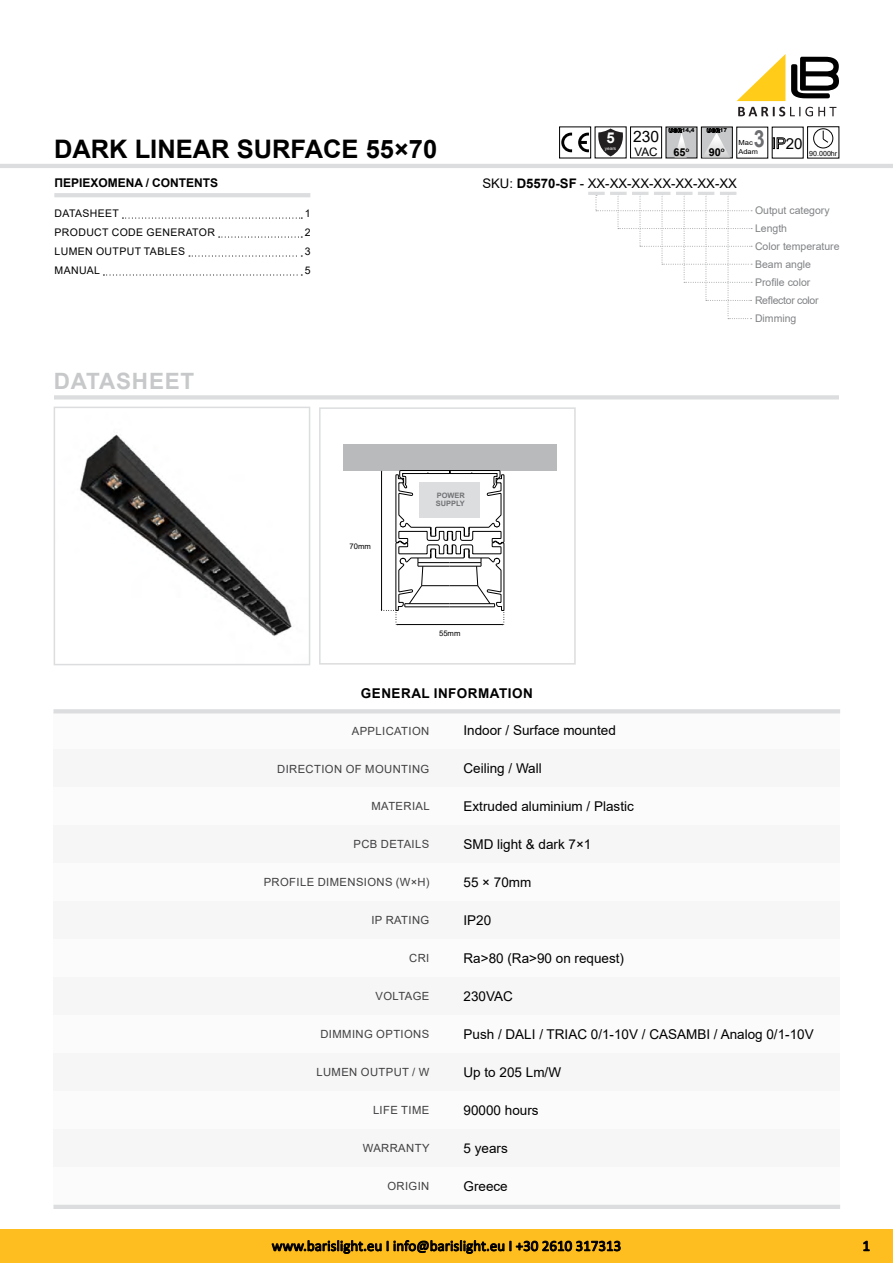
<style>
.page{position:relative;width:893px;height:1263px;background:#fff}
.page>*{position:absolute;margin:0;border:0;box-sizing:border-box;transform-origin:0 0}
.t1{font:700 25.5px "Arial";color:#000}
.t2{font:700 23.55px "Arial";color:#6d6e71;scale:.83 1}
.t3{font:700 22.5px "Arial";letter-spacing:.035em;color:#c7c8ca}
.t4{font:15.6px "Arial";color:#000}
.t5{font:15.15px "Arial";color:#000}
.t6{font:15px "Calibri";color:#000}
.t7{font:700 15px "Arial";color:#fff}
.t8{font:13.5px "Arial";color:#000}
.t9{font:700 13.5px "Arial";letter-spacing:.035em;color:#000}
.t10{font:13.2px "Arial";color:#000}
.t11{font:700 12px "Arial";color:#000}
.t12{font:11.7px "Arial";color:#000}
.t13{font:11.25px "Arial";letter-spacing:.035em;color:#414042}
.t14{font:700 10.95px "Arial";color:#000}
.t15{font:10.5px/18px "Arial";color:#808285}
.t16{font:10.5px "Arial";letter-spacing:.035em;color:#000}
.t17{font:7.65px "Arial";color:#000}
.t18{font:700 7.35px/7.9px "Arial";color:#717275}
.t19{font:7.05px "Arial";color:#000}
.t20{font:6.9px "Arial";color:#000;scale:1.09 1}
.t21{font:6.75px "Arial";color:#000;scale:1.09 1}
.t22{font:900 5.4px "Arial";color:#000}
.t23{font:4.65px "Arial";color:#fff}
.s1{color:#fff}
.s2{font-weight:700}
</style>
<div class="page">
<svg style="left:738px;top:107px;width:98px;height:9px"></svg>
<svg style="left:791px;top:57px;width:48px;height:41px"></svg>
<svg style="left:737px;top:54px;width:48px;height:47px"></svg>
<div style="left:0;top:1229px;width:893px;height:34px;background:#febe1f"></div>
<svg style="left:272px;top:1240px;width:109px;height:13px"></svg>
<svg style="left:394px;top:1240px;width:110px;height:13px"></svg>
<svg style="left:510px;top:1241px;width:110px;height:10px"></svg>
<hr style="left:0;top:164px;width:893px;height:4px;background:#dcddde">
<svg style="left:863px;top:1241px;width:6px;height:10px"></svg>
<div style="left:343px;top:444px;width:213px;height:26px;background:#b8babb"></div>
<svg style="left:381px;top:470px;width:124px;height:155px"></svg>
<hr style="left:405px;top:603px;width:45px;height:1px;background:#000">
<hr style="left:405px;top:607px;width:45px;height:1px;background:#000">
<div style="left:319px;top:407px;width:257px;height:258px;border:2px solid #dcddde"></div>
<svg style="left:122px;top:218px;width:180px;height:1px"></svg>
<svg style="left:219px;top:236px;width:83px;height:2px"></svg>
<svg style="left:189px;top:255px;width:113px;height:2px"></svg>
<svg style="left:103px;top:274px;width:199px;height:2px"></svg>
<hr style="left:54px;top:193px;width:256px;height:4px;background:#dcddde">
<hr style="left:54px;top:395px;width:785px;height:4px;background:#dcddde">
<svg style="left:595px;top:194px;width:157px;height:125px"></svg>
<hr style="left:588px;top:192px;width:17px;height:3px;background:#dcddde">
<hr style="left:610px;top:192px;width:17px;height:3px;background:#dcddde">
<hr style="left:632px;top:192px;width:16px;height:3px;background:#dcddde">
<hr style="left:654px;top:192px;width:16px;height:3px;background:#dcddde">
<hr style="left:676px;top:192px;width:16px;height:3px;background:#dcddde">
<hr style="left:698px;top:192px;width:16px;height:3px;background:#dcddde">
<hr style="left:720px;top:192px;width:16px;height:3px;background:#dcddde">
<div style="left:53px;top:711px;width:393px;height:38px;background:#fbfbfb"></div>
<div style="left:53px;top:787px;width:393px;height:38px;background:#fbfbfb"></div>
<div style="left:53px;top:863px;width:393px;height:38px;background:#fbfbfb"></div>
<div style="left:53px;top:825px;width:393px;height:38px;background:#f6f6f6"></div>
<div style="left:446px;top:711px;width:394px;height:38px;background:#fbfbfb"></div>
<div style="left:446px;top:787px;width:394px;height:38px;background:#fbfbfb"></div>
<div style="left:446px;top:863px;width:394px;height:38px;background:#fbfbfb"></div>
<div style="left:446px;top:825px;width:394px;height:38px;background:#f6f6f6"></div>
<div style="left:53px;top:749px;width:393px;height:38px;background:#f6f6f6"></div>
<div style="left:446px;top:749px;width:394px;height:38px;background:#f6f6f6"></div>
<hr style="left:53px;top:709px;width:787px;height:4px;background:#dcddde">
<div style="left:53px;top:1091px;width:393px;height:38px;background:#fbfbfb"></div>
<div style="left:446px;top:1091px;width:394px;height:38px;background:#fbfbfb"></div>
<div style="left:53px;top:1167px;width:393px;height:38px;background:#fbfbfb"></div>
<div style="left:53px;top:1015px;width:393px;height:38px;background:#fbfbfb"></div>
<div style="left:53px;top:1129px;width:393px;height:38px;background:#f6f6f6"></div>
<div style="left:53px;top:977px;width:393px;height:38px;background:#f6f6f6"></div>
<div style="left:53px;top:1053px;width:393px;height:38px;background:#f6f6f6"></div>
<div style="left:446px;top:1167px;width:394px;height:38px;background:#fbfbfb"></div>
<div style="left:446px;top:1015px;width:394px;height:38px;background:#fbfbfb"></div>
<div style="left:446px;top:1129px;width:394px;height:38px;background:#f6f6f6"></div>
<div style="left:446px;top:977px;width:394px;height:38px;background:#f6f6f6"></div>
<div style="left:446px;top:1053px;width:394px;height:38px;background:#f6f6f6"></div>
<hr style="left:53px;top:1205px;width:787px;height:4px;background:#dcddde">
<div style="left:53px;top:901px;width:393px;height:38px;background:#f6f6f6"></div>
<div style="left:446px;top:901px;width:394px;height:38px;background:#f6f6f6"></div>
<div style="left:53px;top:939px;width:393px;height:38px;background:#fbfbfb"></div>
<div style="left:446px;top:939px;width:394px;height:38px;background:#fbfbfb"></div>
<div style="left:559px;top:127px;width:32px;height:31px;border:1px solid #000"></div>
<svg style="left:561px;top:133px;width:11px;height:19px"></svg>
<svg style="left:578px;top:133px;width:11px;height:19px"></svg>
<div style="left:630px;top:127px;width:32px;height:31px;border:1px solid #000"></div>
<svg style="left:598px;top:128px;width:25px;height:28px"></svg>
<div style="left:814px;top:129px;width:19px;height:19px;border:1px solid #000;border-radius:50%"></div>
<svg style="left:823px;top:131px;width:5px;height:11px"></svg>
<svg style="left:773px;top:138px;width:12px;height:11px"></svg>
<div style="left:666px;top:127px;width:31px;height:31px;background:#c7c8ca"></div>
<img style="left:674px;top:133px;width:13px;height:25px">
<svg style="left:669px;top:128px;width:13px;height:5px"></svg>
<div style="left:701px;top:127px;width:31px;height:31px;background:#c7c8ca"></div>
<div style="left:701px;top:127px;width:31px;height:31px;border:1px solid #000"></div>
<img style="left:702px;top:133px;width:28px;height:25px">
<svg style="left:707px;top:128px;width:13px;height:5px"></svg>
<img style="left:80px;top:434px;width:212px;height:202px">
<div style="left:54px;top:407px;width:256px;height:258px;border:2px solid #dcddde"></div>
<h1 class="t1" style="left:54px;top:131px;width:385px">DARK LINEAR SURFACE 55×70</h1>
<p class="t11" style="left:54px;top:174px;width:165px">ΠΕΡΙΕΧΟΜΕΝΑ / CONTENTS</p>
<p class="t16" style="left:55px;top:206px;width:66px">Datasheet</p>
<p class="t16" style="left:305px;top:206px;width:7px">1</p>
<p class="t16" style="left:55px;top:225px;width:162px">product code generator</p>
<p class="t16" style="left:305px;top:225px;width:7px">2</p>
<p class="t16" style="left:55px;top:244px;width:132px">lumen output tables</p>
<p class="t16" style="left:305px;top:244px;width:7px">3</p>
<p class="t16" style="left:55px;top:263px;width:47px">manual</p>
<p class="t16" style="left:305px;top:263px;width:7px">5</p>
<h3 class="t3" style="left:54px;top:365px;width:111px">DATASHEET</h3>
<p class="t7" style="left:606px;top:127px;width:10px">5</p>
<p class="t23" style="left:605px;top:145px;width:13px">years</p>
<p class="t4" style="left:633px;top:125px;width:28px">230</p>
<p class="t12" style="left:634px;top:143px;width:16px">VAC</p>
<p class="t22" style="left:668px;top:127px;width:27px"><span class="s1">UGR</span>14,4</p>
<p class="t14" style="left:673px;top:144px;width:17px">65<sup>O</sup></p>
<p class="t14" style="left:709px;top:144px;width:17px">90<sup>O</sup></p>
<h2 class="t2" style="left:754px;top:122px;width:15px">3</h2>
<p class="t20" style="left:738px;top:138px;width:15px">Mac</p>
<p class="t21" style="left:738px;top:147px;width:19px">Adam</p>
<p class="t10" style="left:482px;top:174px;width:256px">SKU : <span class="s2">D5570-SF</span> - XX-XX-XX-XX-XX-XX-XX</p>
<p class="t5" style="left:786px;top:133px;width:18px">20</p>
<p class="t19" style="left:809px;top:148px;width:30px">90.000hr</p>
<p class="t15" style="left:755px;top:201px;width:86px">Output category<br>Length<br>Color temperature<br>Beam angle<br>Profile color<br>Reflector color<br>Dimming</p>
<p class="t17" style="left:349px;top:541px;width:23px">70mm</p>
<p class="t18" style="left:436px;top:492px;width:30px">POWER<br>SUPPLY</p>
<p class="t17" style="left:439px;top:628px;width:23px">55mm</p>
<p class="t9" style="left:361px;top:684px;width:21px">GENE</p>
<p class="t9" style="left:401px;top:684px;width:122px">RAL INFORMATION</p>
<p class="t13" style="left:352px;top:723px;width:79px">Application</p>
<p class="t8" style="left:464px;top:721px;width:154px">I ndoor / Surface mounted</p>
<p class="t13" style="left:277px;top:761px;width:154px">Direction of mounting</p>
<p class="t8" style="left:464px;top:759px;width:80px">Ceiling / Wall</p>
<p class="t13" style="left:372px;top:799px;width:60px">Material</p>
<p class="t8" style="left:464px;top:797px;width:172px">Extruded aluminium / Plastic</p>
<p class="t13" style="left:353px;top:837px;width:77px">Pcb d etails</p>
<p class="t8" style="left:464px;top:835px;width:129px">SM D light &amp; dark 7×1</p>
<p class="t13" style="left:264px;top:875px;width:167px">Profile dimensions (W×H)</p>
<p class="t8" style="left:464px;top:873px;width:69px">55 × 70mm</p>
<p class="t13" style="left:371px;top:912px;width:59px">IP Rating</p>
<p class="t8" style="left:464px;top:911px;width:29px">IP20</p>
<p class="t13" style="left:409px;top:950px;width:8px">CRI</p>
<p class="t8" style="left:464px;top:949px;width:162px">Ra&gt;80 (Ra&gt;90 on request)</p>
<p class="t13" style="left:375px;top:988px;width:55px">Voltage</p>
<p class="t8" style="left:464px;top:987px;width:41px">230VAC</p>
<p class="t13" style="left:320px;top:1026px;width:110px">Dimming options</p>
<p class="t8" style="left:464px;top:1025px;width:60px">Push / DALI</p>
<p class="t8" style="left:539px;top:1025px;width:17px">/ TRIAC</p>
<p class="t8" style="left:591px;top:1025px;width:68px">0/1-10V / CASAMBI</p>
<p class="t8" style="left:714px;top:1025px;width:101px">/ Analog 0/1-10V</p>
<p class="t13" style="left:316px;top:1064px;width:114px">lumen output / W</p>
<p class="t8" style="left:464px;top:1063px;width:99px">U p to 205 Lm/W</p>
<p class="t13" style="left:373px;top:1102px;width:58px">Life time</p>
<p class="t8" style="left:464px;top:1101px;width:77px">90000 hours</p>
<p class="t13" style="left:363px;top:1140px;width:68px">Warranty</p>
<p class="t13" style="left:387px;top:1178px;width:43px">Origin</p>
<p class="t8" style="left:464px;top:1139px;width:46px">5 years</p>
<p class="t8" style="left:464px;top:1176px;width:46px">Greece</p>
<p class="t6" style="left:272px;top:1235px;width:351px">www.barislight.eu I info@barislight.eu Ι +30 2610 317313</p>
<p class="t6" style="left:862px;top:1235px;width:9px">1</p>
</div>
